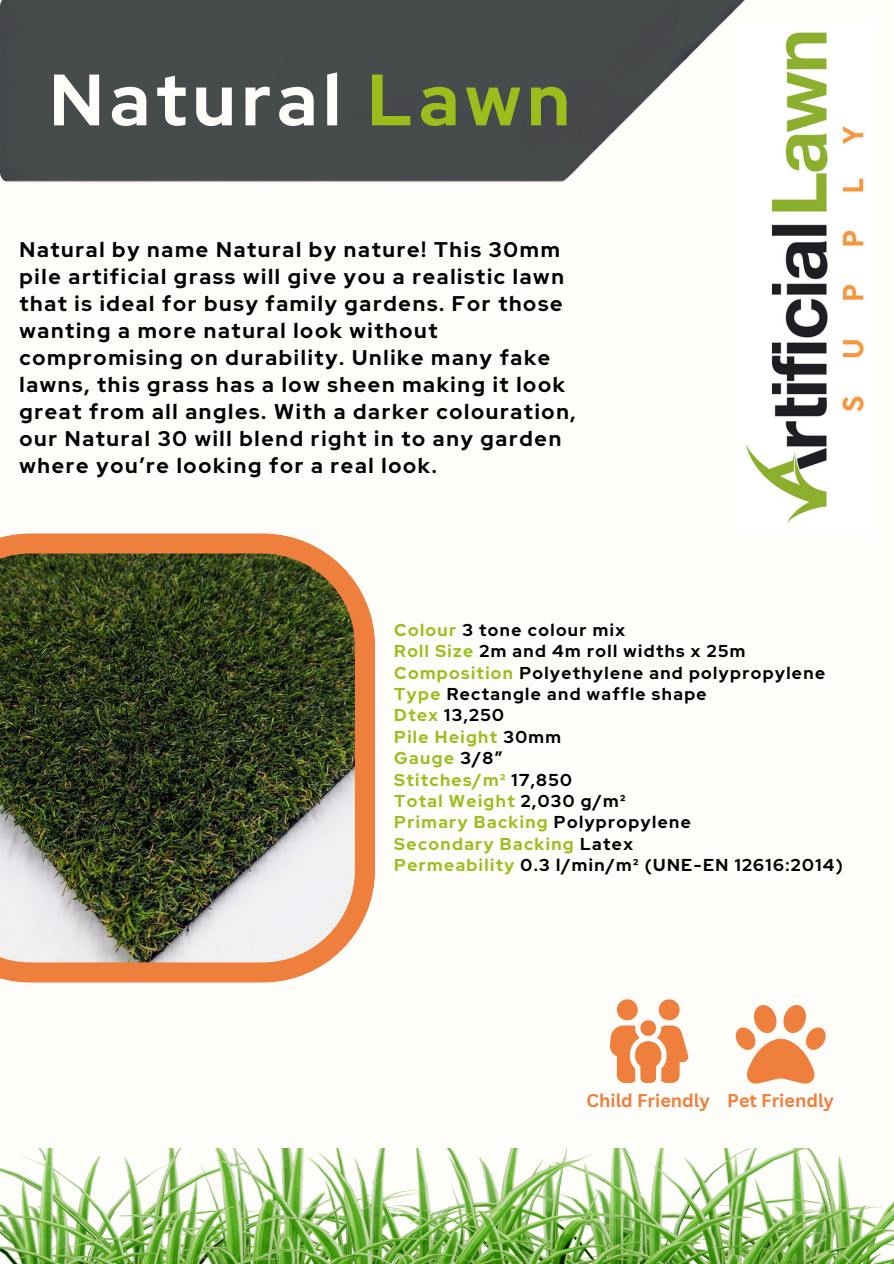
<style>
.page{position:relative;width:894px;height:1264px;background:#fff}
.page>*{position:absolute;margin:0;border:0;box-sizing:border-box;transform-origin:0 0}
.t1{font:700 72.45px "Red Hat Display";letter-spacing:.08em;color:#fefdfa}
.t2{font:700 21.15px/27px "Red Hat Display";letter-spacing:.08em;color:#000}
.t3{font:700 18px "Canva Sans";color:#ef7f3c}
.t4{font:700 17.1px "Red Hat Display";letter-spacing:.08em;color:#000}
.t5{font:700 17.1px "Red Hat Display";letter-spacing:.08em;color:#9bbe1d}
.s1{color:#9bbe1d}
.s2{color:#000}
</style>
<div class="page">
<div style="left:0;top:0;width:893px;height:1263px;background:#fefdfa"></div>
<img style="left:0;top:0;width:745px;height:182px">
<img style="left:735px;top:22px;width:129px;height:502px">
<svg style="left:735px;top:1005px;width:90px;height:78px"></svg>
<img style="left:0;top:1148px;width:893px;height:115px">
<svg style="left:610px;top:999px;width:79px;height:83px"></svg>
<img style="left:0;top:533px;width:375px;height:449px">
<p class="t1" style="left:49px;top:52px;width:522px">Natural <span class="s1">Lawn</span></p>
<p class="t2" style="left:19px;top:236px;width:557px">Natural by name Natural by nature! This 30mm pile artificial grass will give you a realistic lawn that is ideal for busy family gardens. For those wanting a more natural look without compromising on durability. Unlike many fake lawns, this grass has a low sheen making it look great from all angles. With a darker colouration, our Natural 30 will blend right in to any garden where you’re looking for a real look.</p>
<p class="t4" style="left:394px;top:618px;width:232px"><span class="s1">Colour</span> 3 tone colour mix</p>
<p class="t4" style="left:394px;top:640px;width:352px"><span class="s1">Roll Size</span> 2m and 4m roll widths x 25m</p>
<p class="t4" style="left:394px;top:661px;width:432px"><span class="s1">Composition</span> Polyethylene and polypropylene</p>
<p class="t4" style="left:394px;top:682px;width:314px"><span class="s1">Type</span> Rectangle and waffle shape</p>
<p class="t4" style="left:394px;top:704px;width:111px"><span class="s1">Dtex</span> 13,250</p>
<p class="t5" style="left:394px;top:725px;width:168px">Pile Height <span class="s2">30mm</span></p>
<p class="t5" style="left:394px;top:746px;width:109px">Gauge <span class="s2">3/8”</span></p>
<p class="t5" style="left:394px;top:768px;width:179px">Stitches/m² <span class="s2">17,850</span></p>
<p class="t5" style="left:394px;top:789px;width:233px">Total Weight <span class="s2">2,030 g/m²</span></p>
<p class="t5" style="left:394px;top:811px;width:298px">Primary Backing <span class="s2">Polypropylene</span></p>
<p class="t5" style="left:394px;top:832px;width:240px">Secondary Backing <span class="s2">Latex</span></p>
<p class="t4" style="left:394px;top:853px;width:450px"><span class="s1">Permeability</span> 0.3 l/min/m² (UNE-EN 12616:2014)</p>
<p class="t3" style="left:586px;top:1087px;width:125px">Child Friendly</p>
<p class="t3" style="left:727px;top:1087px;width:108px">Pet Friendly</p>
</div>
